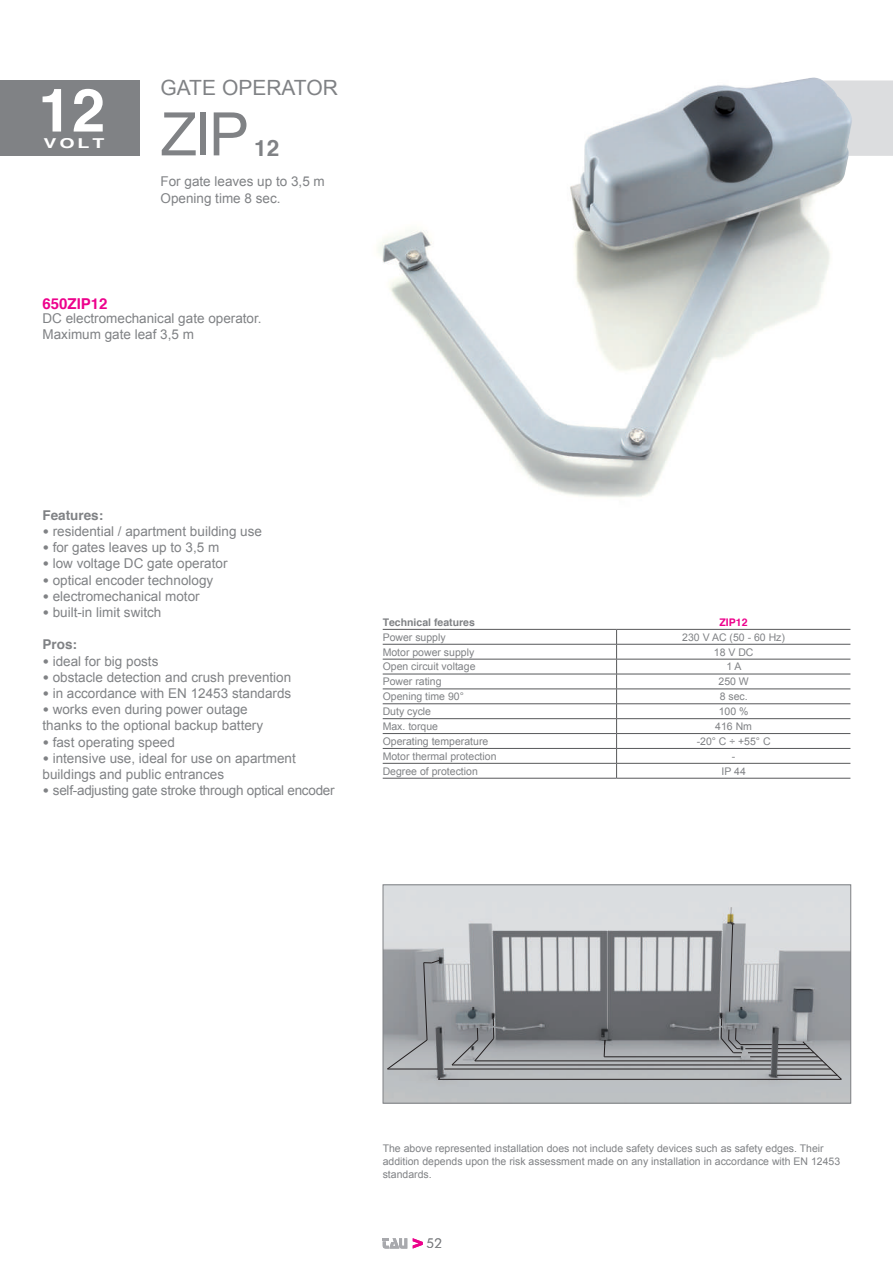
<style>
.page{position:relative;width:893px;height:1263px;background:#fff}
.page>*{position:absolute;margin:0;border:0;box-sizing:border-box;transform-origin:0 0}
.t1{font:60px "Arial";color:#808285}
.t2{font:700 60px "Helvetica";color:#fff}
.t3{font:700 22.5px "Helvetica";color:#808285}
.t4{font:21px "Arial";color:#808285}
.t5{font:700 15px "Helvetica";color:#ed028c}
.t6{font:700 13.65px "Helvetica";color:#fff;scale:1.43 1}
.t7{font:13.5px/16.2px "Arial";color:#808285}
.t8{font:13.5px "Arial";letter-spacing:-.02em;color:#808285}
.t9{font:700 13.5px "Helvetica";color:#808285}
.t10{font:300 13.5px "Futura BT";color:#808285}
.t11{font:10.5px/12.6px "Arial";color:#808285}
.t12{font:700 10.5px "Helvetica";color:#808285}
.t13{font:700 10.5px "Helvetica";color:#ed028c}
.s1{font-family:"DIN"}
</style>
<div class="page">
<svg style="left:413px;top:1238px;width:10px;height:10px"></svg>
<svg style="left:383px;top:1238px;width:24px;height:10px"></svg>
<img style="left:378px;top:77px;width:515px;height:420px">
<div style="left:0;top:80px;width:140px;height:76px;background:#808285"></div>
<img style="left:385px;top:886px;width:464px;height:215px">
<hr style="left:777px;top:1060px;width:45px;height:1px;background:#231f20">
<hr style="left:475px;top:1060px;width:296px;height:1px;background:#231f20">
<hr style="left:777px;top:1065px;width:50px;height:1px;background:#231f20">
<hr style="left:452px;top:1065px;width:319px;height:1px;background:#231f20">
<hr style="left:777px;top:1069px;width:54px;height:1px;background:#231f20">
<hr style="left:777px;top:1075px;width:60px;height:1px;background:#231f20">
<hr style="left:444px;top:1069px;width:327px;height:1px;background:#231f20">
<hr style="left:438px;top:1079px;width:403px;height:1px;background:#231f20">
<hr style="left:604px;top:1056px;width:137px;height:1px;background:#231f20">
<svg style="left:451px;top:1019px;width:43px;height:46px;background:#909397"></svg>
<svg style="left:387px;top:960px;width:53px;height:110px;background:#96989c"></svg>
<svg style="left:604px;top:1039px;width:1px;height:18px"></svg>
<svg style="left:720px;top:1019px;width:52px;height:38px;background:#888a8e"></svg>
<svg style="left:729px;top:923px;width:5px;height:89px"></svg>
<svg style="left:778px;top:1041px;width:64px;height:39px;background:#989a9c"></svg>
<div style="left:383px;top:884px;width:468px;height:219px;border:1px solid #808285"></div>
<hr style="left:383px;top:629px;width:234px;height:1px;background:#57585a">
<hr style="left:617px;top:629px;width:233px;height:1px;background:#57585a">
<hr style="left:383px;top:644px;width:234px;height:1px;background:#57585a">
<hr style="left:383px;top:659px;width:234px;height:1px;background:#57585a">
<hr style="left:383px;top:674px;width:234px;height:1px;background:#57585a">
<hr style="left:383px;top:689px;width:234px;height:1px;background:#57585a">
<hr style="left:383px;top:703px;width:234px;height:1px;background:#57585a">
<hr style="left:383px;top:718px;width:234px;height:1px;background:#57585a">
<hr style="left:383px;top:733px;width:234px;height:1px;background:#57585a">
<hr style="left:383px;top:748px;width:234px;height:1px;background:#57585a">
<hr style="left:383px;top:763px;width:234px;height:1px;background:#57585a">
<hr style="left:617px;top:644px;width:233px;height:1px;background:#57585a">
<hr style="left:617px;top:703px;width:233px;height:1px;background:#57585a">
<hr style="left:383px;top:778px;width:234px;height:1px;background:#57585a">
<hr style="left:617px;top:778px;width:233px;height:1px;background:#57585a">
<hr style="left:617px;top:718px;width:233px;height:1px;background:#57585a">
<hr style="left:617px;top:733px;width:233px;height:1px;background:#57585a">
<hr style="left:617px;top:748px;width:233px;height:1px;background:#57585a">
<hr style="left:617px;top:763px;width:233px;height:1px;background:#57585a">
<hr style="left:617px;top:659px;width:233px;height:1px;background:#57585a">
<svg style="left:616px;top:630px;width:1px;height:148px"></svg>
<hr style="left:617px;top:674px;width:233px;height:1px;background:#57585a">
<hr style="left:617px;top:689px;width:233px;height:1px;background:#57585a">
<h1 class="t2" style="left:38px;top:62px;width:68px">12</h1>
<p class="t6" style="left:43px;top:132px;width:44px">VOLT</p>
<p class="t5" style="left:43px;top:292px;width:67px">650ZIP12</p>
<h3 class="t4" style="left:161px;top:74px;width:179px">GATE OPERATOR</h3>
<h1 class="t1" style="left:161px;top:95px;width:90px">ZIP</h1>
<h2 class="t3" style="left:254px;top:130px;width:27px">12</h2>
<p class="t7" style="left:161px;top:174px;width:166px">For gate leaves up to 3,5 m<br>Opening time 8 sec.</p>
<p class="t7" style="left:43px;top:310px;width:221px">DC electromechanical gate operator.<br>Maximum gate leaf 3,5 m</p>
<p class="t9" style="left:43px;top:504px;width:62px">Features:</p>
<p class="t7" style="left:43px;top:523px;width:221px"><span class="s1">•</span> residential / apartment building use</p>
<p class="t7" style="left:43px;top:539px;width:178px"><span class="s1">•</span> for gates leaves up to 3,5 m</p>
<p class="t7" style="left:43px;top:556px;width:186px"><span class="s1">•</span> low voltage DC gate operator</p>
<p class="t7" style="left:43px;top:572px;width:172px"><span class="s1">•</span> optical encoder technology</p>
<p class="t7" style="left:43px;top:588px;width:159px"><span class="s1">•</span> electromechanical motor</p>
<p class="t7" style="left:43px;top:604px;width:120px"><span class="s1">•</span> built-in limit switch</p>
<p class="t9" style="left:43px;top:634px;width:36px">Pros:</p>
<p class="t7" style="left:43px;top:653px;width:117px"><span class="s1">•</span> ideal for big posts</p>
<p class="t7" style="left:43px;top:669px;width:250px"><span class="s1">•</span> obstacle detection and crush prevention</p>
<p class="t7" style="left:43px;top:685px;width:250px"><span class="s1">•</span> in accordance with EN 12453 standards</p>
<p class="t7" style="left:43px;top:701px;width:222px"><span class="s1">•</span> works even during power outage thanks to the optional backup battery</p>
<p class="t7" style="left:43px;top:734px;width:134px"><span class="s1">•</span> fast operating speed</p>
<p class="t7" style="left:43px;top:750px;width:255px"><span class="s1">•</span> intensive use, ideal for use on apartment buildings and public entrances</p>
<p class="t8" style="left:43px;top:781px;width:294px"><span class="s1">•</span> self-adjusting gate stroke through optical encoder</p>
<p class="t13" style="left:719px;top:614px;width:30px">ZIP12</p>
<p class="t12" style="left:383px;top:614px;width:94px">Technical features</p>
<p class="t11" style="left:383px;top:631px;width:65px">Power supply</p>
<p class="t11" style="left:682px;top:631px;width:104px">230 V AC (50 - 60 Hz)</p>
<p class="t11" style="left:383px;top:646px;width:93px">Motor power supply</p>
<p class="t11" style="left:714px;top:646px;width:41px">18 V DC</p>
<p class="t11" style="left:383px;top:660px;width:94px">Open circuit voltage</p>
<p class="t11" style="left:726px;top:660px;width:17px">1 A</p>
<p class="t11" style="left:383px;top:675px;width:60px">Power rating</p>
<p class="t11" style="left:718px;top:675px;width:32px">250 W</p>
<p class="t11" style="left:383px;top:690px;width:83px">Opening time 90°</p>
<p class="t11" style="left:720px;top:690px;width:30px">8 sec.</p>
<p class="t11" style="left:383px;top:705px;width:50px">Duty cycle</p>
<p class="t11" style="left:719px;top:705px;width:31px">100 %</p>
<p class="t11" style="left:383px;top:720px;width:57px">Max. torque</p>
<p class="t11" style="left:715px;top:720px;width:38px">416 Nm</p>
<p class="t11" style="left:383px;top:735px;width:107px">Operating temperature</p>
<p class="t11" style="left:697px;top:735px;width:75px">-20° C ÷ +55° C</p>
<p class="t11" style="left:383px;top:750px;width:115px">Motor thermal protection</p>
<p class="t11" style="left:732px;top:750px;width:5px">-</p>
<p class="t11" style="left:383px;top:765px;width:97px">Degree of protection</p>
<p class="t11" style="left:721px;top:765px;width:26px">IP 44</p>
<p class="t11" style="left:383px;top:1142px;width:459px">The above represented installation does not include safety devices such as safety edges. Their addition depends upon the risk assessment made on any installation in accordance with EN 12453 standards.</p>
<p class="t10" style="left:427px;top:1235px;width:17px">52</p>
</div>
